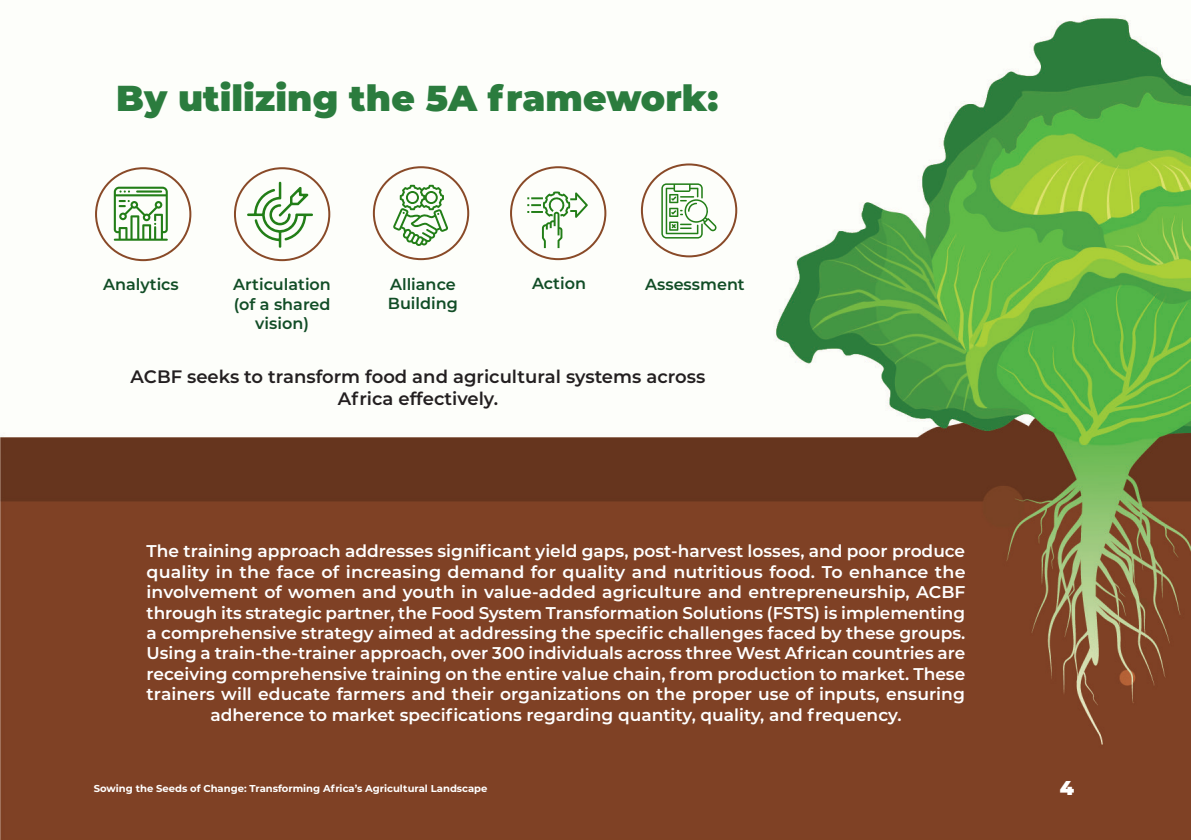
<style>
.page{position:relative;width:1191px;height:840px;background:#fff}
.page>*{position:absolute;margin:0;border:0;box-sizing:border-box;transform-origin:0 0}
.t1{font:900 36px "Montserrat";color:#2b7c3e}
.t2{font:900 20px "Montserrat";color:#fff}
.t3{font:600 18px/21.6px "Montserrat";color:#231f20;text-align:center}
.t4{font:600 17px/20.4px "Montserrat";color:#fff;text-align:center}
.t5{font:600 16px/19.2px "Montserrat";color:#114d26;text-align:center}
.t6{font:700 10px "Montserrat";color:#fff}
</style>
<div class="page">
<img style="left:0;top:15px;width:1191px;height:824px">
<div style="left:95px;top:167px;width:96px;height:94px;border:2px solid #894a28;border-radius:50%"></div>
<div style="left:234px;top:167px;width:96px;height:94px;border:2px solid #894a28;border-radius:50%"></div>
<div style="left:373px;top:166px;width:96px;height:94px;border:2px solid #894a28;border-radius:50%"></div>
<div style="left:510px;top:166px;width:96px;height:94px;border:2px solid #894a28;border-radius:50%"></div>
<div style="left:641px;top:163px;width:96px;height:94px;border:2px solid #894a28;border-radius:50%"></div>
<svg style="left:527px;top:191px;width:61px;height:57px"></svg>
<svg style="left:393px;top:185px;width:55px;height:61px"></svg>
<svg style="left:114px;top:186px;width:54px;height:54px"></svg>
<svg style="left:661px;top:183px;width:55px;height:55px"></svg>
<svg style="left:247px;top:182px;width:66px;height:65px"></svg>
<p class="t1" style="left:116px;top:71px;width:604px">By utilizing the 5A framework:</p>
<p class="t5" style="left:103px;top:273px;width:77px">Analytics</p>
<p class="t5" style="left:233px;top:274px;width:99px">Articulation (of a shared vision)</p>
<p class="t5" style="left:388px;top:273px;width:72px;text-align:left">Alliance<br>Building</p>
<p class="t5" style="left:532px;top:273px;width:55px">Action</p>
<p class="t5" style="left:645px;top:273px;width:101px">Assessment</p>
<p class="t3" style="left:131px;top:365px;width:576px">ACBF seeks to transform food and agricultural systems across<br>Africa effectively.</p>
<p class="t4" style="left:147px;top:540px;width:820px">The training approach addresses significant yield gaps, post-harvest losses, and poor produce quality in the face of increasing demand for quality and nutritious food. To enhance the involvement of women and youth in value-added agriculture and entrepreneurship, ACBF through its strategic partner, the Food System Transformation Solutions (FSTS) is implementing a comprehensive strategy aimed at addressing the specific challenges faced by these groups.<br>Using a train-the-trainer approach, over 300 individuals across three West African countries are receiving comprehensive training on the entire value chain, from production to market. These trainers will educate farmers and their organizations on the proper use of inputs, ensuring adherence to market specifications regarding quantity, quality, and frequency.</p>
<p class="t6" style="left:94px;top:781px;width:395px">Sowing the Seeds of Change: Transforming Africa’s Agricultural Landscape</p>
<p class="t2" style="left:1059px;top:772px;width:16px">4</p>
</div>
